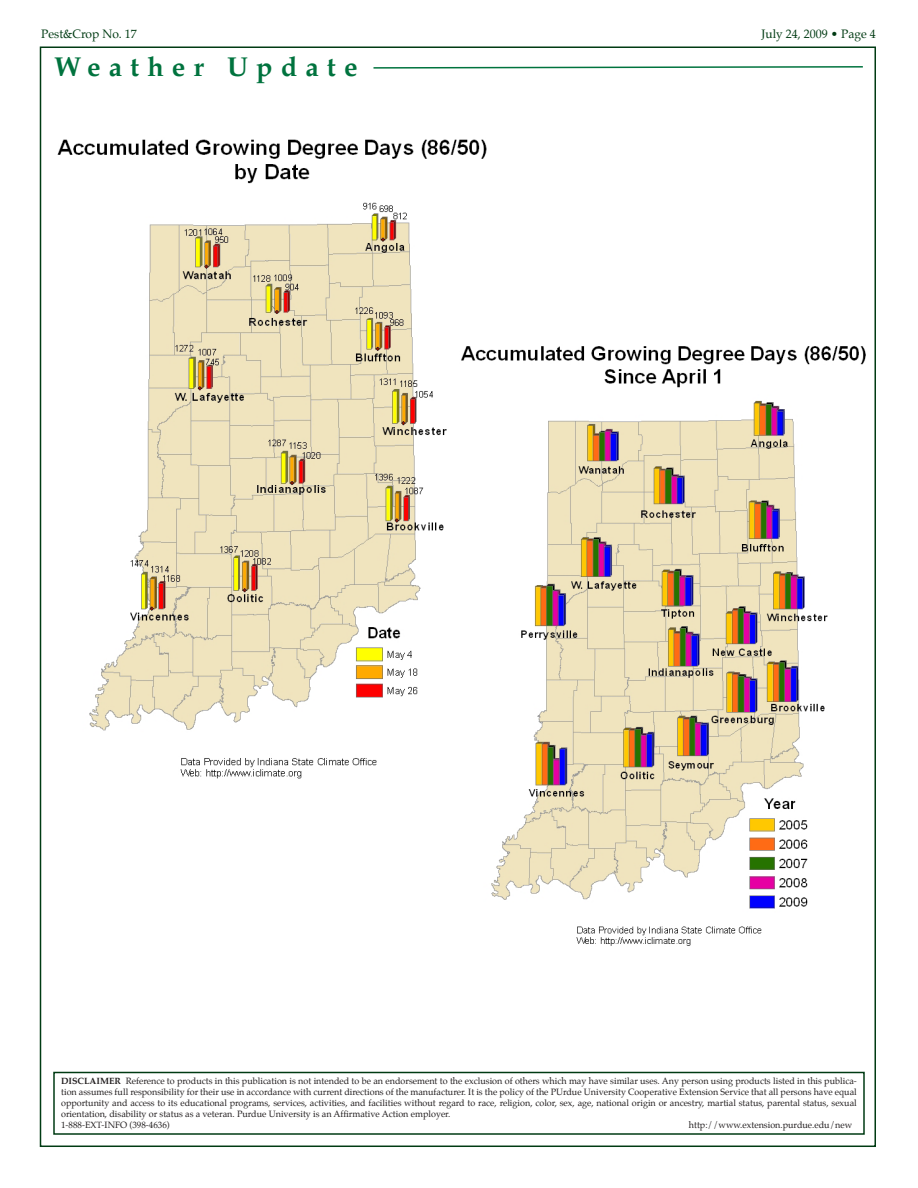
<style>
.page{position:relative;width:918px;height:1188px;background:#fff}
.page>*{position:absolute;margin:0;border:0;box-sizing:border-box;transform-origin:0 0}
.t1{font:700 27px "Palatino";letter-spacing:.3em;color:#00733e}
.t2{font:12px "Palatino";color:#003b13}
.t3{font:9px/10.8px "Palatino";color:#231f20;text-align:justify}
.s1{font-weight:700}
</style>
<div class="page">
<div style="left:53px;top:1072px;width:812px;height:63px;border:2px solid #003b13"></div>
<svg style="left:373px;top:66px;width:490px;height:3px"></svg>
<img style="left:57px;top:139px;width:430px;height:640px">
<img style="left:458px;top:333px;width:408px;height:613px">
<p class="t2" style="left:41px;top:24px;width:97px">Pest&amp;Crop No. 17</p>
<p class="t2" style="left:761px;top:24px;width:116px">July 24, 2009 • Page 4</p>
<p class="t1" style="left:54px;top:44px;width:305px">Weather Update</p>
<p class="t3" style="left:61px;top:1076px;width:797px"><span class="s1">DISCLAIMER</span> Reference to products in this publication is not intended to be an endorsement to the exclusion of others which may have similar uses. Any person using products listed in this publica&shy;tion assumes full responsibility for their use in accordance with current directions of the manufacturer. It is the policy of the PUrdue University Cooperative Extension Service that all persons have equal opportunity and access to its educational programs, services, activities, and facilities without regard to race, religion, color, sex, age, national origin or ancestry, martial status, parental status, sexual orientation, disability or status as a veteran. Purdue University is an Affirmative Action employer.</p>
<p class="t3" style="left:61px;top:1119px;width:110px">1-888-EXT-INFO (398-4636)</p>
<p class="t3" style="left:689px;top:1119px;width:165px">http://www.extension.purdue.edu/new</p>
</div>
